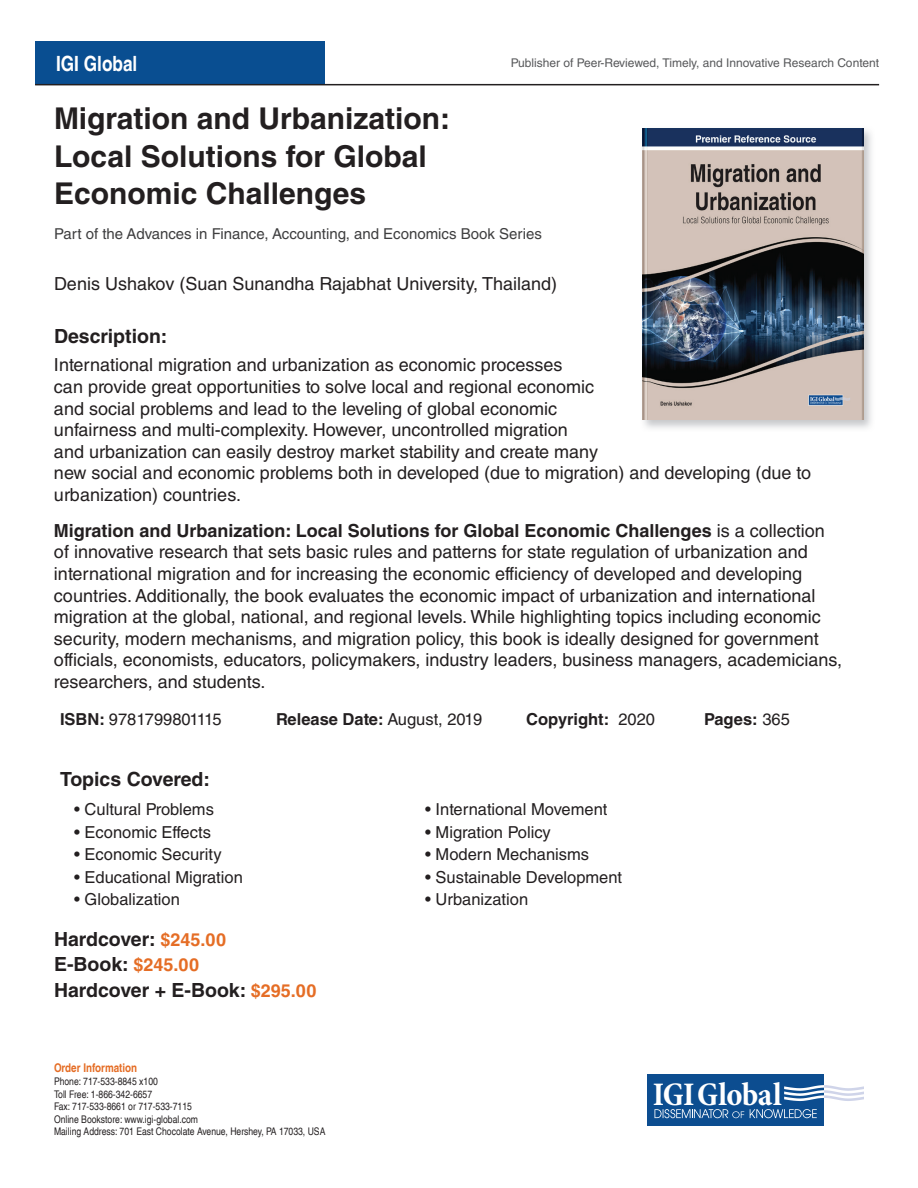
<style>
.page{position:relative;width:918px;height:1188px;background:#fff}
.page>*{position:absolute;margin:0;border:0;box-sizing:border-box;transform-origin:0 0}
.t1{font:700 condensed 33.3px "Minion Pro";letter-spacing:-.015em;color:#fff}
.t2{font:700 30px/37.5px "Helvetica LT Std";color:#231f20}
.t3{font:700 condensed 21px "Helvetica LT";color:#fff}
.t4{font:700 19.5px/25.5px "Helvetica LT Std";color:#231f20}
.t5{font:18px/21.6px "Helvetica LT Std";color:#231f20}
.t6{font:16.5px "Helvetica LT Std";color:#231f20}
.t7{font:700 16.5px "Helvetica LT Std";color:#231f20}
.t8{font:15px "Helvetica LT Std";color:#3e3e3f}
.t9{font:12px "Helvetica LT Std";color:#57585a}
.t10{font:700 condensed 12px "Helvetica LT";color:#e56d25}
.t11{font:condensed 10.5px/12.6px "Helvetica LT";color:#231f20}
.s1{font-weight:700}
.s2{font-weight:400}
.s3{font-size:18px;color:#e56d25}
</style>
<div class="page">
<div style="left:35px;top:41px;width:290px;height:44px;background:#094e91"></div>
<svg style="left:647px;top:1125px;width:177px;height:1px"></svg>
<div style="left:647px;top:1074px;width:177px;height:51px;background:#0c4d90"></div>
<svg style="left:654px;top:1109px;width:90px;height:9px"></svg>
<svg style="left:750px;top:1109px;width:67px;height:9px"></svg>
<svg style="left:784px;top:1085px;width:80px;height:16px"></svg>
<hr style="left:35px;top:84px;width:844px;height:1px;background:#231f20">
<img style="left:642px;top:128px;width:230px;height:301px">
<img style="left:643px;top:129px;width:220px;height:291px">
<p class="t3" style="left:56px;top:50px;width:83px">IGI Global</p>
<p class="t9" style="left:511px;top:56px;width:370px">Publisher of Peer-Reviewed, Timely, and Innovative Research Content</p>
<h2 class="t2" style="left:54px;top:99px;width:398px">Migration and Urbanization:<br>Local Solutions for Global<br>Economic Challenges</h2>
<p class="t8" style="left:54px;top:225px;width:489px">Part of the Advances in Finance, Accounting, and Economics Book Series</p>
<p class="t5" style="left:54px;top:273px;width:505px">Denis Ushakov (Suan Sunandha Rajabhat University, Thailand)</p>
<p class="t4" style="left:54px;top:323px;width:115px">Description:</p>
<p class="t5" style="left:54px;top:354px;width:759px">International migration and urbanization as economic processes<br>can provide great opportunities to solve local and regional economic<br>and social problems and lead to the leveling of global economic<br>unfairness and multi-complexity. However, uncontrolled migration<br>and urbanization can easily destroy market stability and create many<br>new social and economic problems both in developed (due to migration) and developing (due to urbanization) countries.</p>
<p class="t5" style="left:54px;top:520px;width:790px"><span class="s1">Migration and Urbanization: Local Solutions for Global Economic Challenges</span> is a collection of innovative research that sets basic rules and patterns for state regulation of urbanization and international migration and for increasing the economic efficiency of developed and developing countries. Additionally, the book evaluates the economic impact of urbanization and international migration at the global, national, and regional levels. While highlighting topics including economic security, modern mechanisms, and migration policy, this book is ideally designed for government officials, economists, educators, policymakers, industry leaders, business managers, academicians, researchers, and students.</p>
<p class="t6" style="left:60px;top:710px;width:163px"><span class="s1">ISBN:</span> 9781799801115</p>
<p class="t7" style="left:276px;top:709px;width:208px">Release Date: <span class="s2">August, 2019</span></p>
<p class="t7" style="left:526px;top:709px;width:130px">Copyright: <span class="s2">2020</span></p>
<p class="t7" style="left:704px;top:709px;width:87px">Pages: <span class="s2">365</span></p>
<p class="t4" style="left:60px;top:766px;width:152px">Topics Covered:</p>
<p class="t6" style="left:74px;top:800px;width:141px">• Cultural Problems</p>
<p class="t6" style="left:74px;top:823px;width:138px">• Economic Effects</p>
<p class="t6" style="left:74px;top:845px;width:149px">• Economic Security</p>
<p class="t6" style="left:74px;top:868px;width:170px">• Educational Migration</p>
<p class="t6" style="left:74px;top:890px;width:107px">• Globalization</p>
<p class="t4" style="left:54px;top:926px;width:264px">Hardcover: <span class="s3">$245.00<br></span>E-Book: <span class="s3">$245.00<br></span>Hardcover + E-Book: <span class="s3">$295.00</span></p>
<p class="t10" style="left:54px;top:1061px;width:85px">Order Information</p>
<p class="t11" style="left:54px;top:1075px;width:273px">Phone: 717-533-8845 x100<br>Toll Free: 1-866-342-6657<br>Fax: 717-533-8661 or 717-533-7115<br>Online Bookstore: www.igi-global.com<br>Mailing Address: 701 East Chocolate Avenue, Hershey, PA 17033, USA</p>
<p class="t6" style="left:425px;top:800px;width:184px">• International Movement</p>
<p class="t6" style="left:425px;top:823px;width:127px">• Migration Policy</p>
<p class="t6" style="left:425px;top:845px;width:165px">• Modern Mechanisms</p>
<p class="t6" style="left:425px;top:868px;width:198px">• Sustainable Development</p>
<p class="t6" style="left:425px;top:890px;width:104px">• Urbanization</p>
<h1 class="t1" style="left:653px;top:1071px;width:130px">IGIGlobal</h1>
</div>
